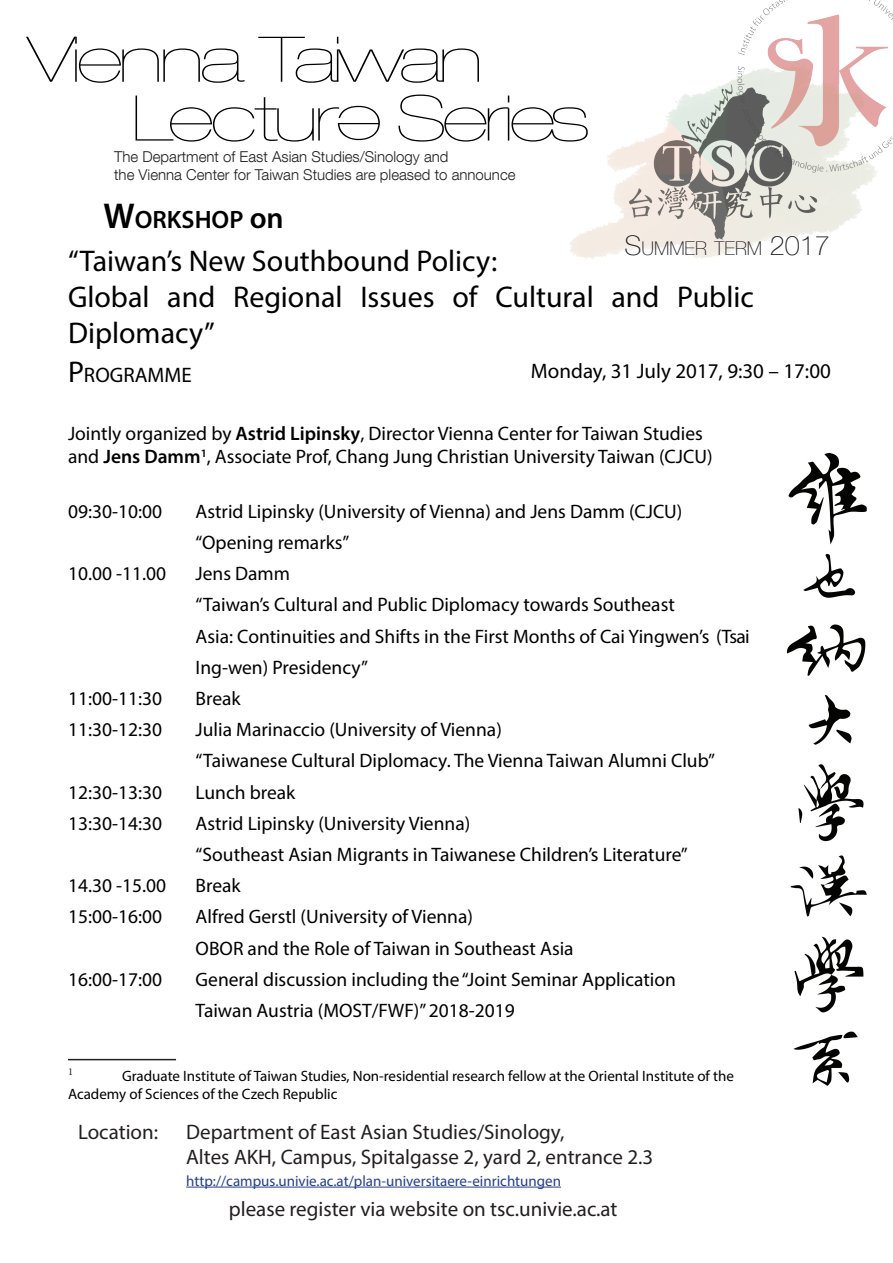
<style>
.page{position:relative;width:893px;height:1263px;background:#fff}
.page>*{position:absolute;margin:0;border:0;box-sizing:border-box;transform-origin:0 0}
.t1{font:200 expanded 63px/58.8px "Helvetica Neue LT Com";letter-spacing:-.05em;color:#000;scale:1.2 1}
.t2{font:30px/36px "Myriad Pro";color:#000}
.t3{font:600 25.2px "Myriad Pro";color:#000}
.t4{font:21px/25.2px "Myriad Pro";color:#231f20}
.t5{font:21px "Myriad Pro";color:#000}
.t6{font:21px "Myriad Pro";color:#000}
.t7{font:19.5px/31.2px "Myriad Pro";color:#000}
.t8{font:100 18.9px "Helvetica Neue LT Com";color:#231f20}
.t9{font:15px/18px "Myriad Pro";color:#000}
.t10{font:300 15px/18px "Helvetica Neue LT Com";color:#231f20}
.t11{font:15px "Myriad Pro";color:#253f8e}
.t12{font:10.5px "Minion Pro";color:#231f20}
.s1{color:#fff}
.s2{font-size:36px}
.s3{font-size:30px}
.s4{font-size:27px}
.s5{font-weight:600}
</style>
<div class="page">
<img style="left:786px;top:453px;width:81px;height:633px">
<img style="left:570px;top:0;width:323px;height:259px">
<hr style="left:186px;top:1187px;width:375px;height:1px;background:#253f8e">
<hr style="left:68px;top:1059px;width:108px;height:1px;background:#231f20">
<svg style="left:570px;top:34px;width:21px;height:111px"></svg>
<h1 class="t1" style="left:131px;top:29px;width:382px;text-indent:-104px">Vienna Taiwan<br>Lectur<span class="s1">e</span> Series</h1>
<h1 class="t1" style="left:382px;top:159px;width:39px;rotate:-180deg">e</h1>
<p class="t10" style="left:114px;top:147px;width:403px">The Department of East Asian Studies/Sinology and<br>the Vienna Center for Taiwan Studies are pleased to announce</p>
<p class="t3" style="left:104px;top:204px;width:182px"><span class="s2">W</span>ORKSHOP <span class="s3">on</span></p>
<p class="t8" style="left:624px;top:237px;width:207px"><span class="s4">S</span>UMMER TERM <span class="s4">2017</span></p>
<h2 class="t2" style="left:68px;top:242px;width:687px">“Taiwan’s New Southbound Policy:<br>Global and Regional Issues of Cultural and Public<br>Diplomacy”</h2>
<p class="t6" style="left:68px;top:362px;width:125px"><span class="s3">P</span>ROGRAMME</p>
<p class="t5" style="left:531px;top:358px;width:301px">Monday, 31 July 2017, 9:30 – 17:00</p>
<p class="t7" style="left:68px;top:421px;width:646px;line-height:23.4px">Jointly organized by <span class="s5">Astrid Lipinsky</span>, Director Vienna Center for Taiwan Studies and <span class="s5">Jens Damm</span><sup>1</sup>, Associate Prof, Chang Jung Christian University Taiwan (CJCU)</p>
<p class="t7" style="left:68px;top:495px;width:96px">09:30-10:00</p>
<p class="t7" style="left:196px;top:495px;width:488px">Astrid Lipinsky (University of Vienna) and Jens Damm (CJCU) “Opening remarks”</p>
<p class="t7" style="left:68px;top:558px;width:100px">10.00 -11.00</p>
<p class="t7" style="left:196px;top:558px;width:556px">Jens Damm<br>“Taiwan’s Cultural and Public Diplomacy towards Southeast<br>Asia: Continuities and Shifts in the First Months of Cai Yingwen’s (Tsai Ing-wen) Presidency”</p>
<p class="t7" style="left:68px;top:683px;width:96px">11:00-11:30</p>
<p class="t7" style="left:196px;top:683px;width:47px">Break</p>
<p class="t7" style="left:68px;top:714px;width:96px">11:30-12:30</p>
<p class="t7" style="left:196px;top:714px;width:521px">Julia Marinaccio (University of Vienna)<br>“Taiwanese Cultural Diplomacy. The Vienna Taiwan Alumni Club”</p>
<p class="t7" style="left:68px;top:776px;width:96px">12:30-13:30</p>
<p class="t7" style="left:196px;top:776px;width:101px">Lunch break</p>
<p class="t7" style="left:68px;top:807px;width:96px">13:30-14:30</p>
<p class="t7" style="left:196px;top:807px;width:494px">Astrid Lipinsky (University Vienna)<br>“Southeast Asian Migrants in Taiwanese Children’s Literature”</p>
<p class="t7" style="left:68px;top:870px;width:100px">14.30 -15.00</p>
<p class="t7" style="left:196px;top:870px;width:47px">Break</p>
<p class="t7" style="left:68px;top:901px;width:96px">15:00-16:00</p>
<p class="t7" style="left:196px;top:901px;width:380px">Alfred Gerstl (University of Vienna)<br>OBOR and the Role of Taiwan in Southeast Asia</p>
<p class="t7" style="left:68px;top:963px;width:96px">16:00-17:00</p>
<p class="t7" style="left:196px;top:963px;width:482px">General discussion including the “Joint Seminar Application<br>Taiwan Austria (MOST/FWF)” 2018-2019</p>
<p class="t12" style="left:68px;top:1065px;width:7px">1</p>
<p class="t9" style="left:68px;top:1067px;width:667px;text-indent:54px">Graduate Institute of Taiwan Studies, Non-residential research fellow at the Oriental Institute of the<br>Academy of Sciences of the Czech Republic</p>
<p class="t4" style="left:78px;top:1119px;width:81px">Location:</p>
<p class="t4" style="left:186px;top:1119px;width:469px">Department of East Asian Studies/Sinology,<br>Altes AKH, Campus, Spitalgasse 2, yard 2, entrance 2.3</p>
<p class="t11" style="left:186px;top:1171px;width:376px">http://campus.univie.ac.at/plan-universitaere-einrichtungen</p>
<p class="t4" style="left:229px;top:1196px;width:390px">please register via website on tsc.univie.ac.at</p>
</div>
